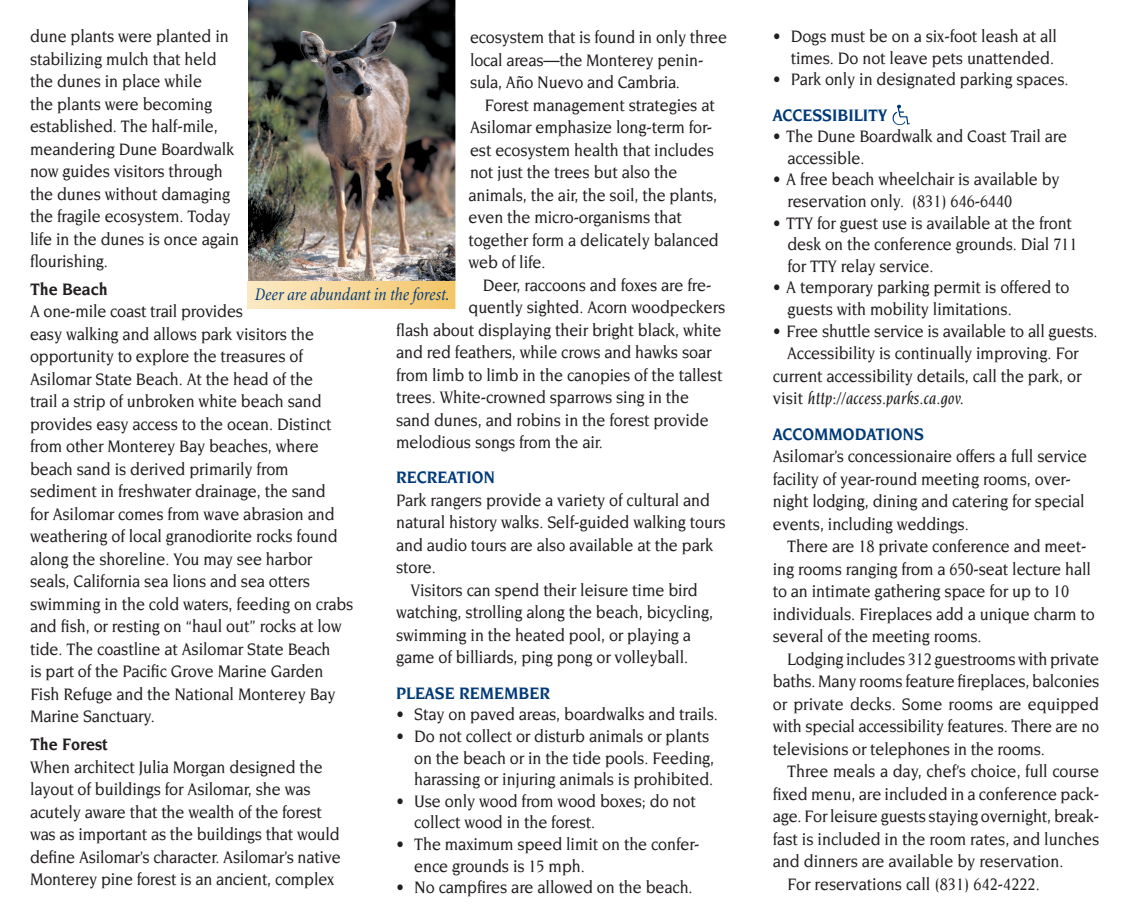
<style>
.page{position:relative;width:1124px;height:918px;background:#fff}
.page>*{position:absolute;margin:0;border:0;box-sizing:border-box;transform-origin:0 0}
.t1{font:500 18px/22.5px "Novarese";letter-spacing:-.005em;color:#231f20;scale:.9 1}
.t2{font:700 18px "Novarese";color:#013a78;scale:.9 1}
.t3{font:italic 500 18px "Novarese";letter-spacing:.01em;color:#231f20;scale:.9 1}
.t4{font:italic condensed 18px "Minion";letter-spacing:-.005em;color:#013a78}
.t5{font:700 18px "Novarese";letter-spacing:-.005em;color:#231f20;scale:.9 1}
.s1{font-style:normal}
</style>
<div class="page">
<img style="left:892px;top:104px;width:17px;height:21px">
<img style="left:248px;top:0;width:207px;height:281px">
<div style="left:247px;top:281px;width:209px;height:28px;background:linear-gradient(to right,#fceac7,#f3c568)"></div>
<svg style="left:455px;top:0;width:1px;height:309px"></svg>
<p class="t1" style="left:30px;top:25px;width:234px">dune plants were planted in stabilizing mulch that held the dunes in place while<br>the plants were becoming established. The half-mile, meandering Dune Boardwalk now guides visitors through the dunes without damaging the fragile ecosystem. Today life in the dunes is once again flourishing.</p>
<p class="t5" style="left:30px;top:279px;width:88px">The Beach</p>
<p class="t1" style="left:30px;top:300px;width:361px">A one-mile coast trail provides<br>easy walking and allows park visitors the opportunity to explore the treasures of Asilomar State Beach. At the head of the<br>trail a strip of unbroken white beach sand provides easy access to the ocean. Distinct from other Monterey Bay beaches, where beach sand is derived primarily from sediment in freshwater drainage, the sand<br>for Asilomar comes from wave abrasion and weathering of local granodiorite rocks found along the shoreline. You may see harbor seals, California sea lions and sea otters swimming in the cold waters, feeding on crabs and fish, or resting on “haul out” rocks at low tide. The coastline at Asilomar State Beach<br>is part of the Pacific Grove Marine Garden Fish Refuge and the National Monterey Bay Marine Sanctuary.</p>
<p class="t5" style="left:30px;top:734px;width:88px">The Forest</p>
<p class="t1" style="left:30px;top:756px;width:347px">When architect Julia Morgan designed the layout of buildings for Asilomar, she was acutely aware that the wealth of the forest was as important as the buildings that would define Asilomar’s character. Asilomar’s native Monterey pine forest is an ancient, complex</p>
<p class="t1" style="left:470px;top:26px;width:287px">ecosystem that is found in only three local areas—the Monterey penin&shy;sula, Año Nuevo and Cambria.</p>
<p class="t1" style="left:468px;top:93px;width:279px;text-indent:16px">Forest management strategies at<br>Asilomar emphasize long-term for&shy;est ecosystem health that includes not just the trees but also the animals, the air, the soil, the plants, even the micro-organisms that together form a delicately balanced web of life.</p>
<p class="t1" style="left:483px;top:273px;width:255px">Deer, raccoons and foxes are fre-</p>
<p class="t1" style="left:468px;top:296px;width:287px">quently sighted. Acorn woodpeckers</p>
<p class="t1" style="left:396px;top:318px;width:363px">flash about displaying their bright black, white</p>
<p class="t1" style="left:396px;top:341px;width:352px">and red feathers, while crows and hawks soar</p>
<p class="t1" style="left:396px;top:363px;width:364px">from limb to limb in the canopies of the tallest</p>
<p class="t1" style="left:396px;top:386px;width:327px">trees. White-crowned sparrows sing in the</p>
<p class="t1" style="left:396px;top:408px;width:349px">sand dunes, and robins in the forest provide</p>
<p class="t1" style="left:396px;top:431px;width:231px">melodious songs from the air.</p>
<p class="t2" style="left:396px;top:467px;width:111px">RECREATION</p>
<p class="t1" style="left:396px;top:489px;width:350px">Park rangers provide a variety of cultural and</p>
<p class="t1" style="left:396px;top:511px;width:367px">natural history walks. Self-guided walking tours</p>
<p class="t1" style="left:396px;top:534px;width:353px">and audio tours are also available at the park</p>
<p class="t1" style="left:396px;top:556px;width:46px">store.</p>
<p class="t1" style="left:410px;top:579px;width:320px">Visitors can spend their leisure time bird</p>
<p class="t1" style="left:396px;top:601px;width:353px">watching, strolling along the beach, bicycling,</p>
<p class="t1" style="left:396px;top:624px;width:329px">swimming in the heated pool, or playing a</p>
<p class="t1" style="left:396px;top:646px;width:326px">game of billiards, ping pong or volleyball.</p>
<p class="t2" style="left:396px;top:683px;width:173px">PLEASE REMEMBER</p>
<p class="t1" style="left:396px;top:703px;width:359px">• Stay on paved areas, boardwalks and trails.</p>
<p class="t1" style="left:414px;top:725px;width:335px;line-height:21.6px;text-indent:-18px">• Do not collect or disturb animals or plants on the beach or in the tide pools. Feeding, harassing or injuring animals is prohibited.</p>
<p class="t1" style="left:414px;top:790px;width:314px;line-height:21.6px;text-indent:-18px">• Use only wood from wood boxes; do not collect wood in the forest.</p>
<p class="t1" style="left:414px;top:833px;width:318px;line-height:21.6px;text-indent:-18px">• The maximum speed limit on the confer&shy;ence grounds is 15 mph.</p>
<p class="t1" style="left:396px;top:876px;width:331px">• No campfires are allowed on the beach.</p>
<p class="t4" style="left:255px;top:285px;width:196px">Deer are abundant in the forest.</p>
<p class="t1" style="left:772px;top:25px;width:317px;line-height:21.6px;text-align:right">• Dogs must be on a six-foot leash at all times. Do not leave pets unattended.</p>
<p class="t1" style="left:772px;top:68px;width:330px">• Park only in designated parking spaces.</p>
<p class="t2" style="left:772px;top:105px;width:128px">ACCESSIBILITY</p>
<p class="t1" style="left:787px;top:125px;width:312px;line-height:21.6px;text-indent:-15px">• The Dune Boardwalk and Coast Trail are accessible.</p>
<p class="t1" style="left:787px;top:169px;width:304px;line-height:21.6px;text-indent:-15px">• A free beach wheelchair is available by reservation only. (831) 646-6440</p>
<p class="t1" style="left:787px;top:212px;width:324px;line-height:21.6px;text-indent:-15px">• TTY for guest use is available at the front desk on the conference grounds. Dial 711 for TTY relay service.</p>
<p class="t1" style="left:787px;top:277px;width:315px;line-height:21.6px;text-indent:-15px">• A temporary parking permit is offered to guests with mobility limitations.</p>
<p class="t1" style="left:772px;top:319px;width:362px">• Free shuttle service is available to all guests.</p>
<p class="t1" style="left:787px;top:342px;width:325px">Accessibility is continually improving. For</p>
<p class="t1" style="left:772px;top:364px;width:344px">current accessibility details, call the park, or</p>
<p class="t3" style="left:772px;top:388px;width:214px"><span class="s1">visit</span> http://access.parks.ca.gov.</p>
<p class="t2" style="left:772px;top:423px;width:169px">ACCOMMODATIONS</p>
<p class="t1" style="left:772px;top:445px;width:351px">Asilomar’s concessionaire offers a full service facility of year-round meeting rooms, over&shy;night lodging, dining and catering for special events, including weddings.</p>
<p class="t1" style="left:772px;top:535px;width:359px;text-indent:14px">There are 18 private conference and meet&shy;ing rooms ranging from a 650-seat lecture hall to an intimate gathering space for up to 10 individuals. Fireplaces add a unique charm to several of the meeting rooms.</p>
<p class="t1" style="left:772px;top:647px;width:364px;text-align:justify;text-indent:14px">Lodging includes 312 guestrooms with private baths. Many rooms feature fireplaces, balconies or private decks. Some rooms are equipped with special accessibility features. There are no televisions or telephones in the rooms.</p>
<p class="t1" style="left:787px;top:760px;width:348px">Three meals a day, chef’s choice, full course</p>
<p class="t1" style="left:772px;top:782px;width:364px">fixed menu, are included in a conference pack-</p>
<p class="t1" style="left:772px;top:805px;width:364px">age. For leisure guests staying overnight, break-</p>
<p class="t1" style="left:772px;top:827px;width:364px">fast is included in the room rates, and lunches</p>
<p class="t1" style="left:772px;top:850px;width:325px">and dinners are available by reservation.</p>
<p class="t1" style="left:787px;top:872px;width:282px">For reservations call (831) 642-4222.</p>
</div>
